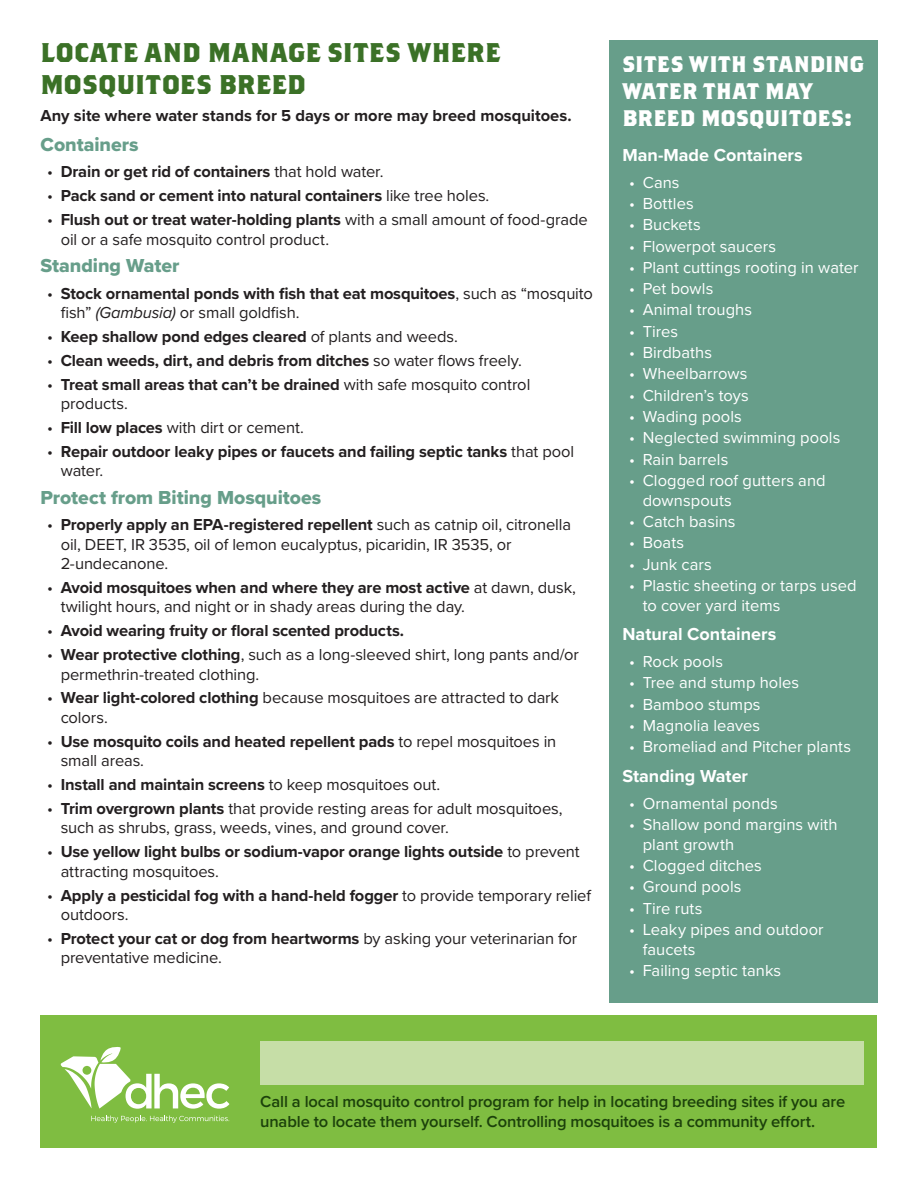
<style>
.page{position:relative;width:918px;height:1188px;background:#fff}
.page>*{position:absolute;margin:0;border:0;box-sizing:border-box;transform-origin:0 0}
.t1{font:700 27px/32.4px "Brothers OT";letter-spacing:.015em;color:#3b7127}
.t2{font:700 22.5px/27px "Brothers OT";letter-spacing:.015em;color:#fff}
.t3{font:19.5px "Proxima Nova Extrabld";color:#679e8a}
.t4{font:700 18px "Proxima Nova";color:#fff}
.t5{font:16.5px/19.5px "Proxima Nova";letter-spacing:-.005em;color:#231f20}
.t6{font:700 16.5px/19.5px "Proxima Nova";letter-spacing:-.01em;color:#231f20}
.t7{font:16.5px/19.8px "Proxima Nova";letter-spacing:.005em;color:#fff}
.t8{font:600 16.5px/19.8px "Proxima Nova";letter-spacing:-.01em;color:#1c410b}
.s1{font-weight:400}
.s2{font-weight:700}
.s3{font-weight:400;font-style:italic}
</style>
<div class="page">
<div style="left:40px;top:1015px;width:838px;height:133px;background:#7fbd41"></div>
<div style="left:609px;top:40px;width:269px;height:963px;background:#679e8a"></div>
<svg style="left:61px;top:1047px;width:168px;height:62px"></svg>
<svg style="left:91px;top:1116px;width:139px;height:7px"></svg>
<div style="left:260px;top:1041px;width:604px;height:44px;background:#c6dea7"></div>
<h1 class="t1" style="left:40px;top:38px;width:462px">LOCATE AND MANAGE SITES WHERE<br>MOSQUITOES BREED</h1>
<p class="t6" style="left:40px;top:105px;width:533px">Any site where water stands for 5 days or more may breed mosquitoes.</p>
<p class="t3" style="left:40px;top:130px;width:99px">Containers</p>
<p class="t6" style="left:47px;top:162px;width:338px"><span class="s1">•</span> Drain or get rid of containers <span class="s1">that hold water.</span></p>
<p class="t6" style="left:47px;top:186px;width:444px"><span class="s1">•</span> Pack sand or cement into natural containers <span class="s1">like tree holes.</span></p>
<p class="t5" style="left:61px;top:209px;width:528px;text-indent:-13px">• <span class="s2">Flush out or treat water-holding plants</span> with a small amount of food-grade oil or a safe mosquito control product.</p>
<p class="t3" style="left:40px;top:251px;width:140px">Standing Water</p>
<p class="t6" style="left:61px;top:283px;width:534px;text-indent:-13px"><span class="s1">•</span> Stock ornamental ponds with fish that eat mosquitoes<span class="s1">, such as “mosquito fish”</span> <span class="s3">(Gambusia)</span> <span class="s1">or small goldfish.</span></p>
<p class="t6" style="left:47px;top:326px;width:412px"><span class="s1">•</span> Keep shallow pond edges cleared <span class="s1">of plants and weeds.</span></p>
<p class="t6" style="left:47px;top:350px;width:476px"><span class="s1">•</span> Clean weeds, dirt, and debris from ditches <span class="s1">so water flows freely.</span></p>
<p class="t5" style="left:61px;top:374px;width:471px;text-indent:-13px">• <span class="s2">Treat small areas that can’t be drained</span> with safe mosquito control products.</p>
<p class="t5" style="left:47px;top:417px;width:258px">• <span class="s2">Fill low places</span> with dirt or cement.</p>
<p class="t6" style="left:61px;top:441px;width:515px;text-indent:-13px"><span class="s1">•</span> Repair outdoor leaky pipes or faucets and failing septic tanks <span class="s1">that pool water.</span></p>
<p class="t3" style="left:40px;top:483px;width:282px">Protect from Biting Mosquitoes</p>
<p class="t5" style="left:61px;top:514px;width:512px;text-indent:-13px">• <span class="s2">Properly apply an EPA-registered repellent</span> such as catnip oil, citronella oil, DEET, IR 3535, oil of lemon eucalyptus, picaridin, IR 3535, or<br>2-undecanone.</p>
<p class="t5" style="left:61px;top:577px;width:517px;text-indent:-13px">• <span class="s2">Avoid mosquitoes when and where they are most active</span> at dawn, dusk, twilight hours, and night or in shady areas during the day.</p>
<p class="t6" style="left:47px;top:621px;width:358px"><span class="s1">•</span> Avoid wearing fruity or floral scented products.</p>
<p class="t5" style="left:61px;top:644px;width:520px;text-indent:-13px">• <span class="s2">Wear protective clothing</span>, such as a long-sleeved shirt, long pants and/or permethrin-treated clothing.</p>
<p class="t5" style="left:61px;top:687px;width:500px;text-indent:-13px">• <span class="s2">Wear light-colored clothing</span> because mosquitoes are attracted to dark colors.</p>
<p class="t6" style="left:61px;top:731px;width:497px;text-indent:-13px"><span class="s1">•</span> Use mosquito coils and heated repellent pads <span class="s1">to repel mosquitoes in small areas.</span></p>
<p class="t6" style="left:47px;top:774px;width:395px"><span class="s1">•</span> Install and maintain screens <span class="s1">to keep mosquitoes out.</span></p>
<p class="t5" style="left:61px;top:798px;width:503px;text-indent:-13px">• <span class="s2">Trim overgrown plants</span> that provide resting areas for adult mosquitoes, such as shrubs, grass, weeds, vines, and ground cover.</p>
<p class="t6" style="left:61px;top:842px;width:520px;text-indent:-13px"><span class="s1">•</span> Use yellow light bulbs or sodium-vapor orange lights outside <span class="s1">to prevent attracting mosquitoes.</span></p>
<p class="t6" style="left:61px;top:885px;width:532px;text-indent:-13px"><span class="s1">•</span> Apply a pesticidal fog with a hand-held fogger <span class="s1">to provide temporary relief outdoors.</span></p>
<p class="t5" style="left:61px;top:928px;width:518px;text-indent:-13px">• <span class="s2">Protect your cat or dog from heartworms</span> by asking your veterinarian for preventative medicine.</p>
<h2 class="t2" style="left:622px;top:52px;width:243px">SITES WITH STANDING<br>WATER THAT MAY<br>BREED MOSQUITOES:</h2>
<p class="t4" style="left:622px;top:142px;width:182px">Man-Made Containers</p>
<p class="t7" style="left:629px;top:172px;width:52px">• Cans</p>
<p class="t7" style="left:629px;top:193px;width:66px">• Bottles</p>
<p class="t7" style="left:629px;top:214px;width:73px">• Buckets</p>
<p class="t7" style="left:629px;top:235px;width:148px">• Flowerpot saucers</p>
<p class="t7" style="left:629px;top:257px;width:231px">• Plant cuttings rooting in water</p>
<p class="t7" style="left:629px;top:278px;width:86px">• Pet bowls</p>
<p class="t7" style="left:629px;top:299px;width:124px">• Animal troughs</p>
<p class="t7" style="left:629px;top:321px;width:51px">• Tires</p>
<p class="t7" style="left:629px;top:342px;width:84px">• Birdbaths</p>
<p class="t7" style="left:629px;top:363px;width:120px">• Wheelbarrows</p>
<p class="t7" style="left:629px;top:385px;width:121px">• Children’s toys</p>
<p class="t7" style="left:629px;top:406px;width:114px">• Wading pools</p>
<p class="t7" style="left:629px;top:427px;width:213px">• Neglected swimming pools</p>
<p class="t7" style="left:629px;top:448px;width:101px">• Rain barrels</p>
<p class="t7" style="left:643px;top:470px;width:184px;text-indent:-13px">• Clogged roof gutters and downspouts</p>
<p class="t7" style="left:629px;top:511px;width:108px">• Catch basins</p>
<p class="t7" style="left:629px;top:532px;width:57px">• Boats</p>
<p class="t7" style="left:629px;top:553px;width:84px">• Junk cars</p>
<p class="t7" style="left:643px;top:575px;width:215px;text-indent:-13px">• Plastic sheeting or tarps used to cover yard items</p>
<p class="t4" style="left:622px;top:621px;width:155px">Natural Containers</p>
<p class="t7" style="left:629px;top:651px;width:95px">• Rock pools</p>
<p class="t7" style="left:629px;top:672px;width:171px">• Tree and stump holes</p>
<p class="t7" style="left:629px;top:694px;width:133px">• Bamboo stumps</p>
<p class="t7" style="left:629px;top:715px;width:132px">• Magnolia leaves</p>
<p class="t7" style="left:629px;top:736px;width:223px">• Bromeliad and Pitcher plants</p>
<p class="t4" style="left:622px;top:763px;width:127px">Standing Water</p>
<p class="t7" style="left:629px;top:793px;width:150px">• Ornamental ponds</p>
<p class="t7" style="left:643px;top:814px;width:196px;text-indent:-13px">• Shallow pond margins with plant growth</p>
<p class="t7" style="left:629px;top:855px;width:134px">• Clogged ditches</p>
<p class="t7" style="left:629px;top:876px;width:114px">• Ground pools</p>
<p class="t7" style="left:629px;top:898px;width:75px">• Tire ruts</p>
<p class="t7" style="left:643px;top:919px;width:182px;text-indent:-13px">• Leaky pipes and outdoor faucets</p>
<p class="t7" style="left:629px;top:960px;width:154px">• Failing septic tanks</p>
<p class="t8" style="left:260px;top:1091px;width:586px">Call a local mosquito control program for help in locating breeding sites if you are unable to locate them yourself. Controlling mosquitoes is a community effort.</p>
</div>
